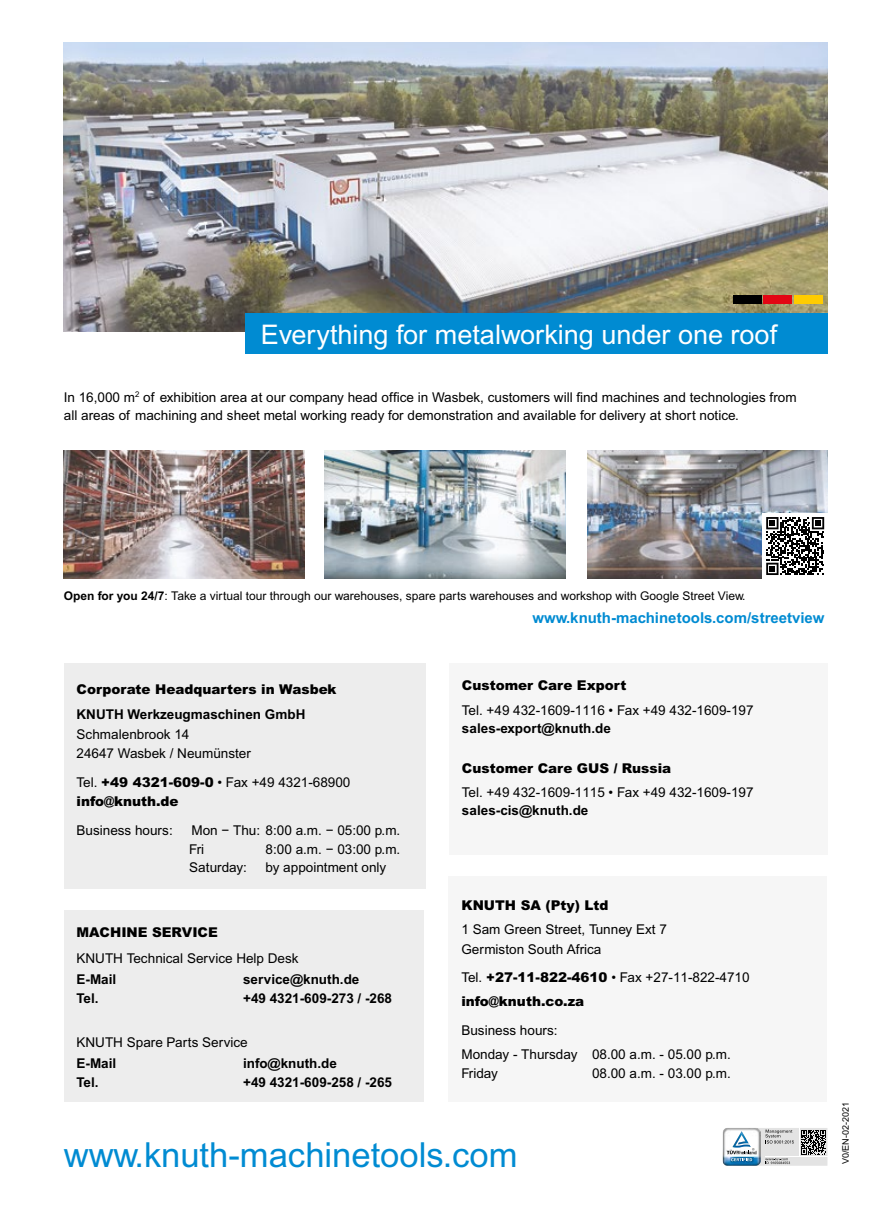
<style>
.page{position:relative;width:872px;height:1221px;background:#fff}
.page>*{position:absolute;margin:0;border:0;box-sizing:border-box;transform-origin:0 0}
.t1{font:34.5px "Arial MT Pro";color:#008bd2}
.t2{font:27px "Arial MT Pro";color:#fff}
.t3{font:700 15px "Arial MT Pro";color:#008bd2}
.t4{font:13.5px/19.5px "Arial MT Pro";color:#000}
.t5{font:900 13.5px/19.5px "Arial MT Pro";color:#000}
.t6{font:700 13.5px "Arial MT Pro";color:#000}
.t7{font:12px "Arial MT Pro";color:#000}
.t8{font:9px "Arial MT Pro";color:#000}
.s1{font-weight:700}
.s2{font-weight:400}
</style>
<div class="page">
<div style="left:449px;top:876px;width:378px;height:225px;background:#f6f6f6"></div>
<div style="left:64px;top:663px;width:361px;height:226px;background:#ededed"></div>
<img style="left:64px;top:43px;width:763px;height:289px">
<div style="left:64px;top:910px;width:359px;height:191px;background:#ededed"></div>
<div style="left:245px;top:313px;width:582px;height:41px;background:#008bd2"></div>
<div style="left:449px;top:663px;width:378px;height:192px;background:#f6f6f6"></div>
<img style="left:325px;top:451px;width:240px;height:127px">
<img style="left:64px;top:451px;width:240px;height:127px">
<img style="left:587px;top:451px;width:240px;height:127px">
<div style="left:762px;top:513px;width:65px;height:65px;background:#fff"></div>
<svg style="left:766px;top:517px;width:58px;height:58px"></svg>
<div style="left:733px;top:295px;width:28px;height:8px;background:#000"></div>
<div style="left:763px;top:295px;width:29px;height:8px;background:#e30613"></div>
<div style="left:794px;top:295px;width:28px;height:8px;background:#fc0"></div>
<svg style="left:723px;top:1128px;width:103px;height:36px"></svg>
<div style="left:721px;top:1126px;width:107px;height:40px;border:1px solid #fff"></div>
<h2 class="t2" style="left:261px;top:319px;width:518px">Everything for metalworking under one roof</h2>
<p class="t4" style="left:64px;top:388px;width:734px;line-height:18px">In 16,000 m<sup>2</sup> of exhibition area at our company head office in Wasbek, customers will find machines and technologies from all areas of machining and sheet metal working ready for demonstration and available for delivery at short notice.</p>
<p class="t7" style="left:64px;top:589px;width:683px"><span class="s1">Open for you 24/7</span>: Take a virtual tour through our warehouses, spare parts warehouses and workshop with Google Street View.</p>
<p class="t3" style="left:532px;top:609px;width:294px">www.knuth-machinetools.com/streetview</p>
<p class="t5" style="left:77px;top:679px;width:261px">Corporate Headquarters in Wasbek</p>
<p class="t6" style="left:77px;top:706px;width:230px">KNUTH Werkzeugmaschinen GmbH</p>
<p class="t4" style="left:77px;top:724px;width:176px">Schmalenbrook 14<br>24647 Wasbek / Neumünster</p>
<p class="t5" style="left:77px;top:772px;width:275px"><span class="s2">Tel.</span> +49 4321-609-0 <span class="s2">• Fax +49 4321-68900 </span>info@knuth.de</p>
<p class="t4" style="left:77px;top:820px;width:98px">Business hours:</p>
<p class="t4" style="left:189px;top:820px;width:213px">Mon − Thu: 8:00 a.m. − 05:00 p.m.<br>Fri</p>
<p class="t4" style="left:266px;top:840px;width:136px">8:00 a.m. − 03:00 p.m.</p>
<p class="t4" style="left:189px;top:858px;width:59px">Saturday:</p>
<p class="t4" style="left:266px;top:858px;width:122px">by appointment only</p>
<p class="t5" style="left:77px;top:922px;width:143px">MACHINE SERVICE</p>
<p class="t4" style="left:77px;top:948px;width:224px">KNUTH Technical Service Help Desk</p>
<p class="t6" style="left:77px;top:971px;width:41px">E-Mail</p>
<p class="t6" style="left:243px;top:971px;width:118px">service@knuth.de</p>
<p class="t6" style="left:77px;top:990px;width:23px">Tel.</p>
<p class="t6" style="left:243px;top:990px;width:150px">+49 4321-609-273 / -268</p>
<p class="t4" style="left:77px;top:1032px;width:173px">KNUTH Spare Parts Service</p>
<p class="t6" style="left:77px;top:1055px;width:41px">E-Mail</p>
<p class="t6" style="left:243px;top:1055px;width:95px">info@knuth.de</p>
<p class="t6" style="left:77px;top:1074px;width:23px">Tel.</p>
<p class="t6" style="left:243px;top:1074px;width:150px">+49 4321-609-258 / -265</p>
<p class="t5" style="left:462px;top:676px;width:166px">Customer Care Export</p>
<p class="t4" style="left:462px;top:700px;width:293px">Tel. +49 432-1609-1116 • Fax +49 432-1609-197</p>
<p class="t6" style="left:462px;top:719px;width:150px">sales-export@knuth.de</p>
<p class="t5" style="left:462px;top:758px;width:211px">Customer Care GUS / Russia</p>
<p class="t4" style="left:462px;top:783px;width:293px">Tel. +49 432-1609-1115 • Fax +49 432-1609-197</p>
<p class="t6" style="left:462px;top:802px;width:128px">sales-cis@knuth.de</p>
<p class="t5" style="left:461px;top:895px;width:148px">KNUTH SA (Pty) Ltd</p>
<p class="t4" style="left:461px;top:920px;width:207px">1 Sam Green Street, Tunney Ext 7<br>Germiston South Africa</p>
<p class="t5" style="left:461px;top:965px;width:290px;line-height:24px"><span class="s2">Tel.</span> +27-11-822-4610 <span class="s2">• Fax +27-11-822-4710 </span>info@knuth.co.za</p>
<p class="t4" style="left:461px;top:1018px;width:271px;line-height:24px">Business hours:<br>Monday - Thursday 08.00 a.m. - 05.00 p.m.</p>
<p class="t4" style="left:461px;top:1064px;width:38px">Friday</p>
<p class="t4" style="left:592px;top:1064px;width:140px">08.00 a.m. - 03.00 p.m.</p>
<h1 class="t1" style="left:64px;top:1134px;width:455px">www.knuth-machinetools.com</h1>
<p class="t8" style="left:840px;top:1164px;width:64px;rotate:-90deg">V0/EN-02-2021</p>
</div>
